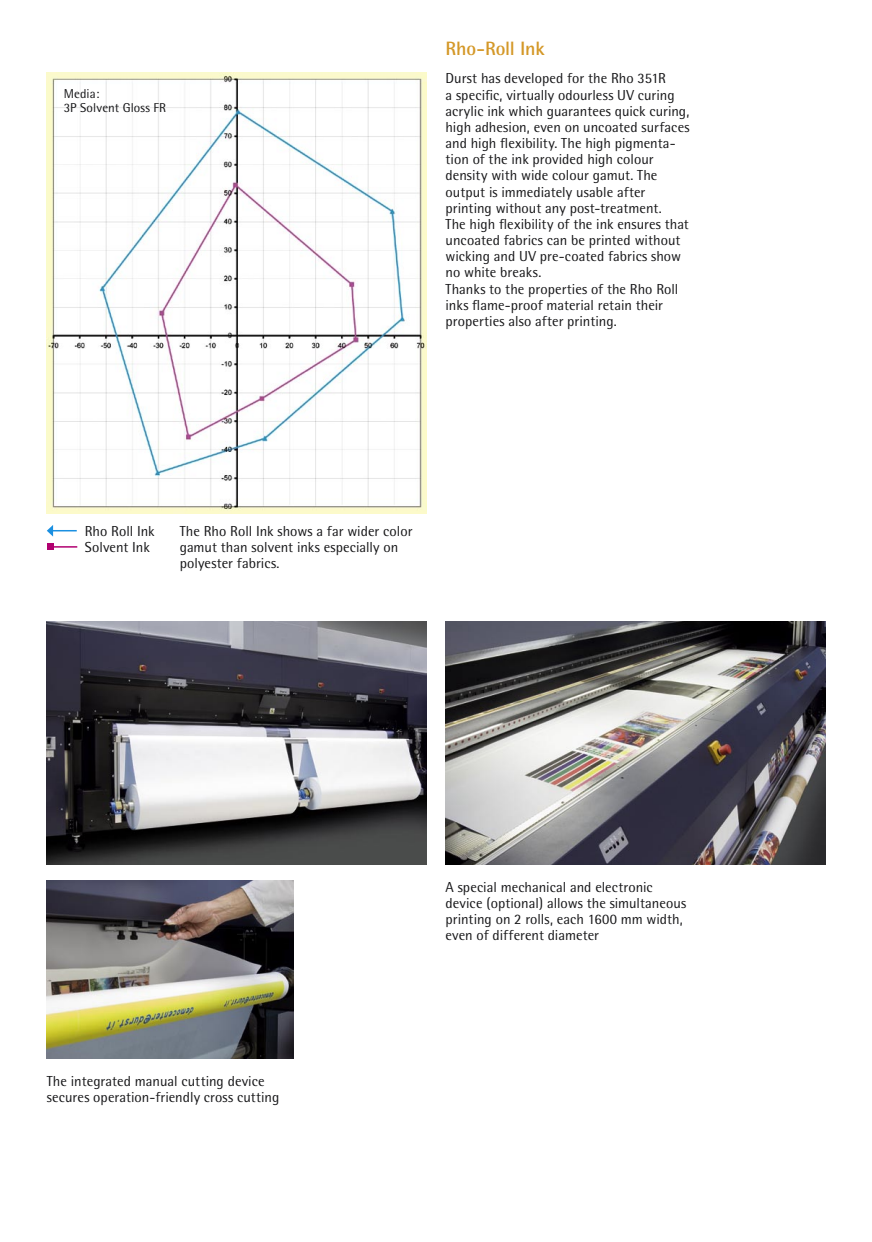
<style>
.page{position:relative;width:872px;height:1242px;background:#fff}
.page>*{position:absolute;margin:0;border:0;box-sizing:border-box;transform-origin:0 0}
.t1{font:700 19.35px "AT Rotis Semi Sans";letter-spacing:-.01em;color:#d49828}
.t2{font:14.55px/16.2px "AT Rotis Semi Sans";color:#151517}
.t3{font:12.9px "AT Rotis Semi Sans";letter-spacing:.01em;color:#151517}
</style>
<div class="page">
<img style="left:47px;top:72px;width:379px;height:442px">
<svg style="left:47px;top:525px;width:30px;height:11px"></svg>
<svg style="left:47px;top:544px;width:30px;height:6px"></svg>
<img style="left:47px;top:880px;width:246px;height:178px">
<img style="left:445px;top:622px;width:380px;height:242px">
<img style="left:47px;top:622px;width:379px;height:242px">
<p class="t3" style="left:64px;top:86px;width:37px">Media:</p>
<p class="t3" style="left:64px;top:100px;width:104px">3P Solvent Gloss FR</p>
<p class="t1" style="left:445px;top:36px;width:101px">Rho-Roll Ink</p>
<p class="t2" style="left:445px;top:70px;width:246px">Durst has developed for the Rho 351R<br>a specific, virtually odourless UV curing acrylic ink which guarantees quick curing, high adhesion, even on uncoated surfaces and high flexibility. The high pigmenta&shy;tion of the ink provided high colour</p>
<p class="t2" style="left:445px;top:167px;width:213px">density with wide colour gamut. The</p>
<p class="t2" style="left:445px;top:183px;width:201px">output is immediately usable after</p>
<p class="t2" style="left:445px;top:200px;width:218px">printing without any post-treatment.</p>
<p class="t2" style="left:445px;top:216px;width:245px">The high flexibility of the ink ensures that uncoated fabrics can be printed without wicking and UV pre-coated fabrics show no white breaks.</p>
<p class="t2" style="left:445px;top:280px;width:234px">Thanks to the properties of the Rho Roll inks flame-proof material retain their properties also after printing.</p>
<p class="t2" style="left:85px;top:523px;width:71px">Rho Roll Ink</p>
<p class="t2" style="left:85px;top:539px;width:67px">Solvent Ink</p>
<p class="t2" style="left:180px;top:523px;width:234px">The Rho Roll Ink shows a far wider color gamut than solvent inks especially on polyester fabrics.</p>
<p class="t2" style="left:47px;top:1072px;width:234px">The integrated manual cutting device secures operation-friendly cross cutting</p>
<p class="t2" style="left:445px;top:878px;width:242px">A special mechanical and electronic device (optional) allows the simultaneous printing on 2 rolls, each 1600 mm width, even of different diameter</p>
</div>
